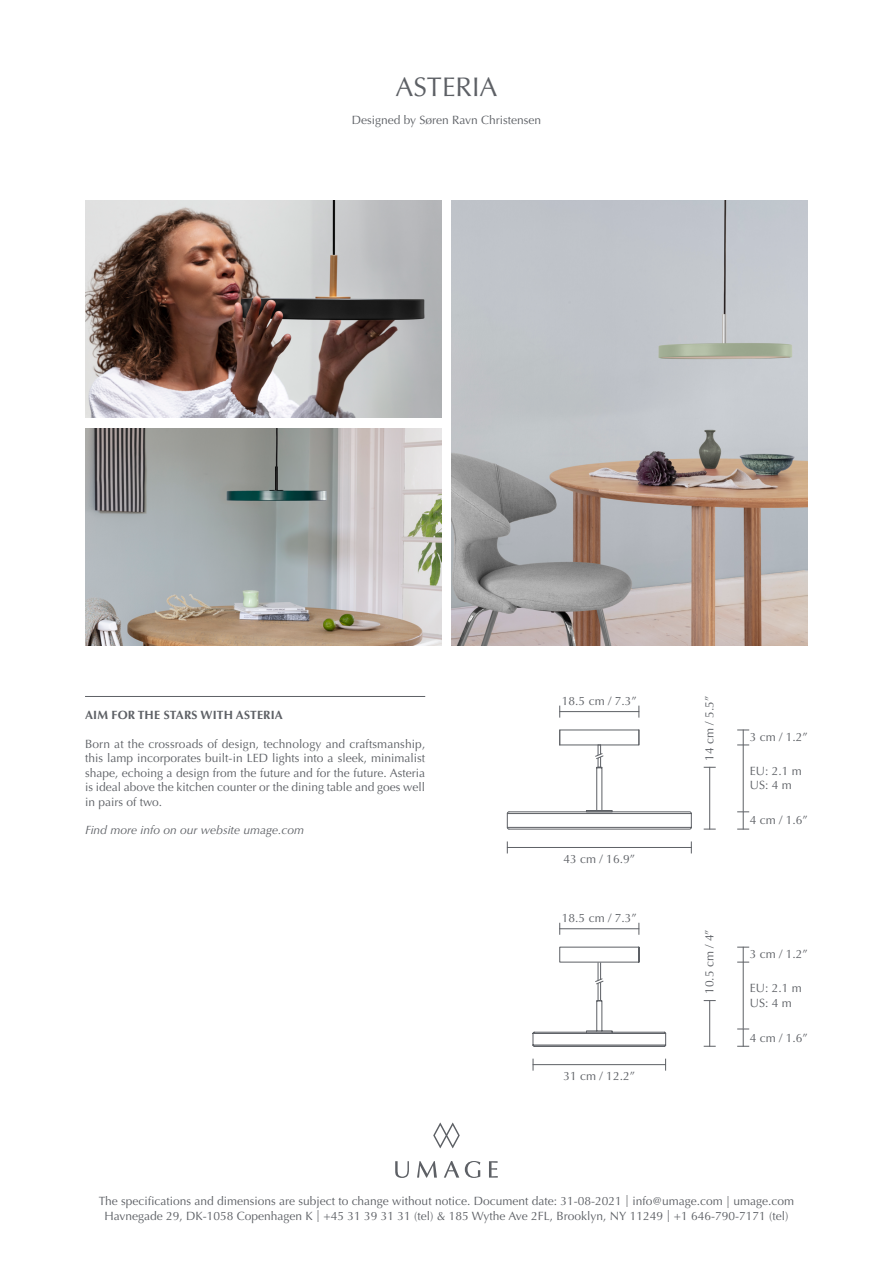
<style>
.page{position:relative;width:893px;height:1263px;background:#fff}
.page>*{position:absolute;margin:0;border:0;box-sizing:border-box;transform-origin:0 0}
.t1{font:27px "Optima LT Std";color:#5d6065}
.t2{font:12px/14.4px "Optima LT Std";color:#5d6065}
.t3{font:italic 12px "Optima LT Std";color:#5d6065}
.t4{font:700 12px "Optima LT Std";letter-spacing:.01em;color:#5d6065}
</style>
<div class="page">
<svg style="left:489px;top:1161px;width:9px;height:16px"></svg>
<svg style="left:433px;top:1123px;width:27px;height:25px"></svg>
<svg style="left:395px;top:1161px;width:14px;height:17px"></svg>
<svg style="left:417px;top:1161px;width:20px;height:16px"></svg>
<svg style="left:444px;top:1161px;width:15px;height:16px"></svg>
<svg style="left:465px;top:1161px;width:15px;height:17px"></svg>
<img style="left:452px;top:200px;width:356px;height:446px">
<hr style="left:85px;top:696px;width:340px;height:1px;background:#5d6065">
<img style="left:85px;top:428px;width:356px;height:218px">
<img style="left:85px;top:200px;width:356px;height:218px">
<hr style="left:559px;top:711px;width:80px;height:1px;background:#5d6065">
<svg style="left:559px;top:706px;width:1px;height:12px"></svg>
<hr style="left:507px;top:847px;width:185px;height:1px;background:#5d6065">
<hr style="left:533px;top:1064px;width:133px;height:1px;background:#5d6065">
<hr style="left:559px;top:928px;width:80px;height:1px;background:#5d6065">
<svg style="left:559px;top:923px;width:1px;height:12px"></svg>
<svg style="left:559px;top:946px;width:81px;height:17px"></svg>
<svg style="left:532px;top:1000px;width:134px;height:47px"></svg>
<hr style="left:534px;top:1046px;width:130px;height:1px;background:#5d6065">
<hr style="left:709px;top:767px;width:1px;height:62px;background:#5d6065">
<svg style="left:704px;top:829px;width:12px;height:1px"></svg>
<svg style="left:737px;top:811px;width:12px;height:19px"></svg>
<hr style="left:743px;top:730px;width:1px;height:81px;background:#5d6065">
<svg style="left:737px;top:730px;width:12px;height:1px"></svg>
<svg style="left:737px;top:744px;width:12px;height:1px"></svg>
<hr style="left:709px;top:1000px;width:1px;height:46px;background:#5d6065">
<svg style="left:704px;top:1046px;width:12px;height:1px"></svg>
<svg style="left:737px;top:1028px;width:12px;height:19px"></svg>
<hr style="left:743px;top:947px;width:1px;height:81px;background:#5d6065">
<svg style="left:737px;top:947px;width:12px;height:1px"></svg>
<svg style="left:737px;top:962px;width:12px;height:1px"></svg>
<svg style="left:507px;top:729px;width:185px;height:101px"></svg>
<hr style="left:598px;top:962px;width:1px;height:38px;background:#5d6065">
<hr style="left:600px;top:962px;width:1px;height:38px;background:#5d6065">
<svg style="left:595px;top:978px;width:9px;height:7px"></svg>
<h1 class="t1" style="left:395px;top:71px;width:104px">ASTERIA</h1>
<p class="t2" style="left:352px;top:113px;width:191px">Designed by Søren Ravn Christensen</p>
<p class="t4" style="left:85px;top:708px;width:199px">AIM FOR THE STARS WITH ASTERIA</p>
<p class="t2" style="left:85px;top:737px;width:342px;text-align:justify">Born at the crossroads of design, technology and craftsmanship, this lamp incorporates built-in LED lights into a sleek, minimalist shape, echoing a design from the future and for the future. Asteria is ideal above the kitchen counter or the dining table and goes well in pairs of two.</p>
<p class="t3" style="left:85px;top:823px;width:221px">Find more info on our website umage.com</p>
<p class="t2" style="left:562px;top:694px;width:76px">18.5 cm / 7.3”</p>
<p class="t2" style="left:564px;top:852px;width:73px">43 cm / 16.9”</p>
<p class="t2" style="left:562px;top:911px;width:76px">18.5 cm / 7.3”</p>
<p class="t2" style="left:564px;top:1069px;width:73px">31 cm / 12.2”</p>
<p class="t2" style="left:702px;top:760px;width:66px;rotate:-90deg">14 cm / 5.5”</p>
<p class="t2" style="left:750px;top:730px;width:60px">3 cm / 1.2”</p>
<p class="t2" style="left:750px;top:764px;width:53px">EU: 2.1 m<br>US: 4 m</p>
<p class="t2" style="left:750px;top:813px;width:60px">4 cm / 1.6”</p>
<p class="t2" style="left:702px;top:994px;width:66px;rotate:-90deg">10.5 cm / 4”</p>
<p class="t2" style="left:750px;top:947px;width:60px">3 cm / 1.2”</p>
<p class="t2" style="left:750px;top:981px;width:54px">EU: 2.1 m<br>US: 4 m</p>
<p class="t2" style="left:750px;top:1030px;width:60px">4 cm / 1.6”</p>
<p class="t2" style="left:99px;top:1194px;width:697px;line-height:15px;text-align:center">The specifications and dimensions are subject to change without notice. Document date: 31-08-2021 | info@umage.com | umage.com<br>Havnegade 29, DK-1058 Copenhagen K | +45 31 39 31 31 (tel) &amp; 185 Wythe Ave 2FL, Brooklyn, NY 11249 | +1 646-790-7171 (tel)</p>
</div>
